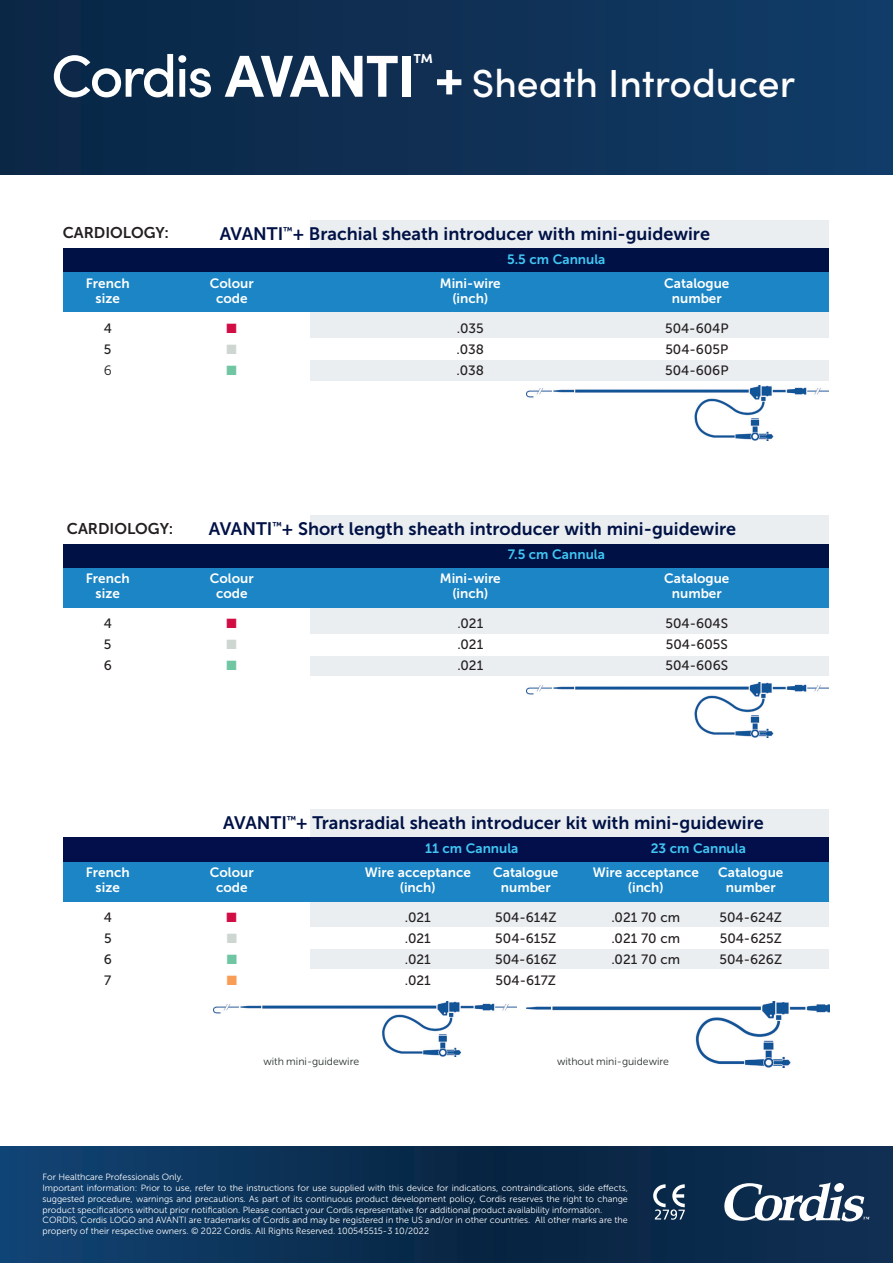
<style>
.page{position:relative;width:893px;height:1263px;background:#fff}
.page>*{position:absolute;margin:0;border:0;box-sizing:border-box;transform-origin:0 0}
.t1{font:500 59.4px "Sofia Pro";letter-spacing:-.04em;color:#fff}
.t2{font:500 39.15px "Sofia Pro";color:#fff}
.t3{font:500 21.75px "Sofia Pro";color:#fff}
.t4{font:18px "Museo Sans 700";color:#001145}
.t5{font:15.6px "Museo Sans 700";color:#231f20}
.t6{font:13.5px "Museo Sans 700";color:#fff}
.t7{font:13.5px "Museo Sans 500";color:#231f20}
.t8{font:13.5px "Museo Sans 700";color:#40c7f4}
.t9{font:13.5px "Zapf Dingbats ITC";color:#d20d44}
.t10{font:13.5px "Zapf Dingbats ITC";color:#ced6d2}
.t11{font:13.5px "Zapf Dingbats ITC";color:#70c6a2}
.t12{font:13.5px "Zapf Dingbats ITC";color:#f89c56}
.t13{font:13.5px "Museo Sans 300";color:#231f20}
.t14{font:10.5px "Museo Sans 300";color:#27302c}
.t15{font:9px/10.8px "Museo Sans 300";color:#fff}
.s1{font-weight:700}
.s2{font-weight:700;font-size:59.4px}
</style>
<div class="page">
<div style="left:0;top:0;width:893px;height:174px;background:linear-gradient(to right,#0a2644,#123b67)"></div>
<svg style="left:0;top:1146px;width:893px;height:117px;background:#0b2f53"></svg>
<img style="left:213px;top:1001px;width:303px;height:56px">
<img style="left:526px;top:1001px;width:303px;height:67px">
<div style="left:310px;top:809px;width:519px;height:161px;background:#eaeef1"></div>
<div style="left:64px;top:837px;width:765px;height:26px;background:#030f4b"></div>
<div style="left:64px;top:861px;width:765px;height:40px;background:#1b85c5"></div>
<div style="left:64px;top:928px;width:765px;height:21px;background:#fff"></div>
<div style="left:310px;top:220px;width:519px;height:160px;background:#eaeef1"></div>
<div style="left:64px;top:248px;width:765px;height:26px;background:#001145"></div>
<div style="left:64px;top:272px;width:765px;height:40px;background:#1b85c5"></div>
<div style="left:64px;top:338px;width:765px;height:21px;background:#fff"></div>
<img style="left:526px;top:386px;width:303px;height:55px">
<div style="left:310px;top:516px;width:519px;height:160px;background:#eaeef1"></div>
<div style="left:64px;top:544px;width:765px;height:26px;background:#001145"></div>
<div style="left:64px;top:568px;width:765px;height:40px;background:#1b85c5"></div>
<div style="left:64px;top:634px;width:765px;height:21px;background:#fff"></div>
<img style="left:526px;top:682px;width:303px;height:55px">
<svg style="left:653px;top:1184px;width:32px;height:36px"></svg>
<svg style="left:724px;top:1182px;width:146px;height:39px"></svg>
<h1 class="t1" style="left:51px;top:32px;width:366px">Cordis <span class="s1">AVANTI</span></h1>
<h3 class="t3" style="left:413px;top:45px;width:22px">™</h3>
<h2 class="t2" style="left:434px;top:54px;width:363px"><span class="s2">+</span> Sheath Introducer</h2>
<h3 class="t5" style="left:63px;top:224px;width:108px">CARDIOLOGY:</h3>
<h3 class="t4" style="left:220px;top:223px;width:492px">AVANTI<sup>™</sup>+ Brachial sheath introducer with mini-guidewire</h3>
<h3 class="t8" style="left:507px;top:251px;width:100px">5.5 cm Cannula</h3>
<h3 class="t6" style="left:86px;top:275px;width:45px">French</h3>
<h3 class="t6" style="left:210px;top:275px;width:45px">Colour</h3>
<h3 class="t6" style="left:440px;top:275px;width:62px">Mini-wire</h3>
<h3 class="t6" style="left:664px;top:275px;width:67px">Catalogue</h3>
<h3 class="t6" style="left:96px;top:290px;width:26px">size</h3>
<h3 class="t6" style="left:216px;top:290px;width:33px">code</h3>
<h3 class="t6" style="left:452px;top:290px;width:37px">(inch)</h3>
<h3 class="t6" style="left:672px;top:290px;width:51px">number</h3>
<h3 class="t7" style="left:104px;top:320px;width:10px">4</h3>
<h3 class="t9" style="left:227px;top:322px;width:12px">■</h3>
<h3 class="t7" style="left:457px;top:320px;width:28px">.035</h3>
<h3 class="t7" style="left:665px;top:320px;width:65px">504-604P</h3>
<h3 class="t7" style="left:104px;top:341px;width:9px">5</h3>
<h3 class="t10" style="left:227px;top:343px;width:12px">■</h3>
<h3 class="t7" style="left:457px;top:341px;width:29px">.038</h3>
<h3 class="t7" style="left:665px;top:341px;width:64px">504-605P</h3>
<h3 class="t13" style="left:104px;top:363px;width:10px">6</h3>
<h3 class="t11" style="left:227px;top:364px;width:12px">■</h3>
<h3 class="t7" style="left:457px;top:362px;width:29px">.038</h3>
<h3 class="t7" style="left:665px;top:362px;width:65px">504-606P</h3>
<h3 class="t5" style="left:67px;top:520px;width:108px">CARDIOLOGY:</h3>
<h3 class="t4" style="left:209px;top:519px;width:529px">AVANTI<sup>™</sup>+ Short length sheath introducer with mini-guidewire</h3>
<h3 class="t8" style="left:508px;top:547px;width:99px">7.5 cm Cannula</h3>
<h3 class="t6" style="left:86px;top:571px;width:45px">French</h3>
<h3 class="t6" style="left:210px;top:571px;width:45px">Colour</h3>
<h3 class="t6" style="left:440px;top:571px;width:62px">Mini-wire</h3>
<h3 class="t6" style="left:664px;top:571px;width:67px">Catalogue</h3>
<h3 class="t6" style="left:96px;top:586px;width:26px">size</h3>
<h3 class="t6" style="left:216px;top:586px;width:33px">code</h3>
<h3 class="t6" style="left:452px;top:586px;width:37px">(inch)</h3>
<h3 class="t6" style="left:672px;top:586px;width:51px">number</h3>
<h3 class="t7" style="left:104px;top:616px;width:10px">4</h3>
<h3 class="t9" style="left:227px;top:617px;width:12px">■</h3>
<h3 class="t7" style="left:457px;top:616px;width:27px">.021</h3>
<h3 class="t7" style="left:665px;top:616px;width:64px">504-604S</h3>
<h3 class="t7" style="left:104px;top:637px;width:9px">5</h3>
<h3 class="t10" style="left:227px;top:638px;width:12px">■</h3>
<h3 class="t7" style="left:457px;top:637px;width:27px">.021</h3>
<h3 class="t7" style="left:666px;top:637px;width:64px">504-605S</h3>
<h3 class="t7" style="left:104px;top:658px;width:10px">6</h3>
<h3 class="t11" style="left:227px;top:659px;width:12px">■</h3>
<h3 class="t7" style="left:457px;top:658px;width:27px">.021</h3>
<h3 class="t7" style="left:665px;top:658px;width:64px">504-606S</h3>
<h3 class="t4" style="left:223px;top:813px;width:542px">AVANTI<sup>™</sup>+ Transradial sheath introducer kit with mini-guidewire</h3>
<h3 class="t8" style="left:425px;top:841px;width:95px">11 cm Cannula</h3>
<h3 class="t8" style="left:651px;top:841px;width:97px">23 cm Cannula</h3>
<h3 class="t6" style="left:86px;top:865px;width:45px">French</h3>
<h3 class="t6" style="left:210px;top:865px;width:45px">Colour</h3>
<h3 class="t6" style="left:365px;top:865px;width:108px">Wire acceptance</h3>
<h3 class="t6" style="left:493px;top:865px;width:67px">Catalogue</h3>
<h3 class="t6" style="left:593px;top:865px;width:108px">Wire acceptance</h3>
<h3 class="t6" style="left:718px;top:865px;width:67px">Catalogue</h3>
<h3 class="t6" style="left:96px;top:880px;width:26px">size</h3>
<h3 class="t6" style="left:216px;top:880px;width:33px">code</h3>
<h3 class="t6" style="left:400px;top:880px;width:37px">(inch)</h3>
<h3 class="t6" style="left:501px;top:880px;width:51px">number</h3>
<h3 class="t6" style="left:628px;top:880px;width:37px">(inch)</h3>
<h3 class="t6" style="left:726px;top:880px;width:51px">number</h3>
<h3 class="t7" style="left:104px;top:910px;width:10px">4</h3>
<h3 class="t9" style="left:227px;top:911px;width:12px">■</h3>
<h3 class="t7" style="left:405px;top:910px;width:27px">.021</h3>
<h3 class="t7" style="left:495px;top:910px;width:63px">504-614Z</h3>
<h3 class="t7" style="left:611px;top:910px;width:70px">.021 70 cm</h3>
<h3 class="t7" style="left:720px;top:910px;width:64px">504-624Z</h3>
<h3 class="t7" style="left:104px;top:931px;width:9px">5</h3>
<h3 class="t10" style="left:227px;top:932px;width:12px">■</h3>
<h3 class="t7" style="left:405px;top:931px;width:27px">.021</h3>
<h3 class="t7" style="left:495px;top:931px;width:63px">504-615Z</h3>
<h3 class="t7" style="left:611px;top:931px;width:70px">.021 70 cm</h3>
<h3 class="t7" style="left:720px;top:931px;width:64px">504-625Z</h3>
<h3 class="t7" style="left:104px;top:952px;width:10px">6</h3>
<h3 class="t11" style="left:227px;top:953px;width:12px">■</h3>
<h3 class="t7" style="left:405px;top:952px;width:27px">.021</h3>
<h3 class="t7" style="left:495px;top:952px;width:63px">504-616Z</h3>
<h3 class="t7" style="left:611px;top:952px;width:70px">.021 70 cm</h3>
<h3 class="t7" style="left:719px;top:952px;width:64px">504-626Z</h3>
<h3 class="t7" style="left:104px;top:973px;width:9px">7</h3>
<h3 class="t12" style="left:227px;top:974px;width:12px">■</h3>
<h3 class="t7" style="left:405px;top:973px;width:27px">.021</h3>
<h3 class="t7" style="left:496px;top:973px;width:62px">504-617Z</h3>
<p class="t14" style="left:263px;top:1056px;width:97px">with mini-guidewire</p>
<p class="t14" style="left:557px;top:1056px;width:113px">without mini-guidewire</p>
<p class="t15" style="left:43px;top:1172px;width:587px">For Healthcare Professionals Only.<br>Important information: Prior to use, refer to the instructions for use supplied with this device for indications, contraindications, side effects, suggested procedure, warnings and precautions. As part of its continuous product development policy, Cordis reserves the right to change product specifications without prior notification. Please contact your Cordis representative for additional product availability information.<br>CORDIS, Cordis LOGO and AVANTI are trademarks of Cordis and may be registered in the US and/or in other countries. All other marks are the property of their respective owners. © 2022 Cordis. All Rights Reserved. 100545515-3 10/2022</p>
</div>
